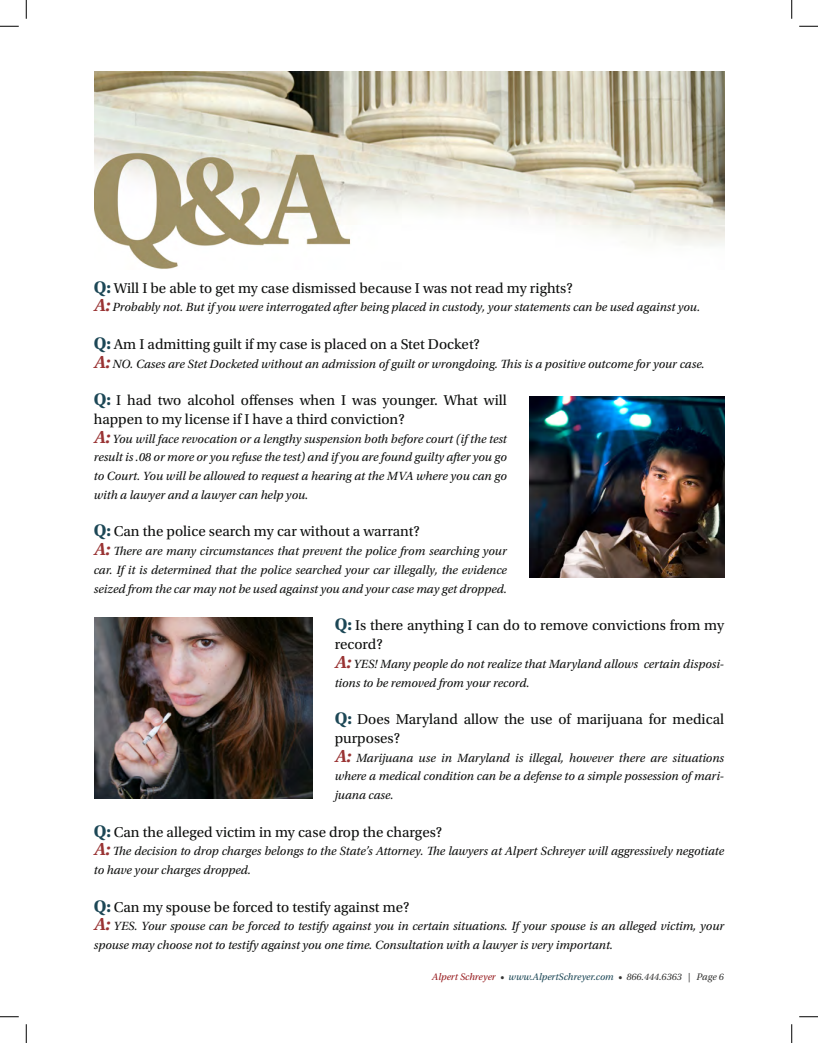
<style>
.page{position:relative;width:818px;height:1043px;background:#fff}
.page>*{position:absolute;margin:0;border:0;box-sizing:border-box;transform-origin:0 0}
.t1{font:15px/18.8px "Utopia Std";color:#0e0f0e}
.t2{font:italic 12.5px/18.8px "Utopia Std";color:#0e0f0e;text-align:justify}
.t3{font:italic 10px "Utopia Std";color:#1c4756}
.s1{font-weight:700;font-size:17.5px;color:#1c4756}
.s2{font-family:"Utopia";font-weight:700;font-size:17.5px;color:#933}
.s3{color:#961a1d}
.s4{color:#353534}
</style>
<div class="page">
<img style="left:529px;top:396px;width:195px;height:181px">
<img style="left:95px;top:617px;width:217px;height:181px">
<img style="left:95px;top:71px;width:630px;height:198px">
<svg style="left:0;top:25px;width:19px;height:2px"></svg>
<svg style="left:799px;top:25px;width:19px;height:2px"></svg>
<svg style="left:0;top:1016px;width:19px;height:1px"></svg>
<svg style="left:799px;top:1016px;width:19px;height:1px"></svg>
<svg style="left:25px;top:0;width:2px;height:19px"></svg>
<svg style="left:25px;top:1024px;width:2px;height:18px"></svg>
<svg style="left:791px;top:0;width:1px;height:19px"></svg>
<svg style="left:791px;top:1024px;width:1px;height:18px"></svg>
<p class="t1" style="left:94px;top:278px;width:480px"><span class="s1">Q:</span> Will I be able to get my case dismissed because I was not read my rights?</p>
<p class="t2" style="left:94px;top:298px;width:608px"><span class="s2">A:</span> Probably not. But if you were interrogated after being placed in custody, your statements can be used against you.</p>
<p class="t1" style="left:94px;top:335px;width:387px"><span class="s1">Q:</span> Am I admitting guilt if my case is placed on a Stet Docket?</p>
<p class="t2" style="left:94px;top:354px;width:612px"><span class="s2">A:</span> NO. Cases are Stet Docketed without an admission of guilt or wrongdoing. This is a positive outcome for your case.</p>
<p class="t1" style="left:94px;top:391px;width:414px"><span class="s1">Q:</span> I had two alcohol offenses when I was younger. What will happen to my license if I have a third conviction?</p>
<p class="t2" style="left:94px;top:429px;width:414px"><span class="s2">A:</span> You will face revocation or a lengthy suspension both before court (if the test result is .08 or more or you refuse the test) and if you are found guilty after you go to Court. You will be allowed to request a hearing at the MVA where you can go with a lawyer and a lawyer can help you.</p>
<p class="t1" style="left:94px;top:522px;width:327px"><span class="s1">Q:</span> Can the police search my car without a warrant?</p>
<p class="t2" style="left:94px;top:542px;width:414px"><span class="s2">A:</span> There are many circumstances that prevent the police from searching your car. If it is determined that the police searched your car illegally, the evidence seized from the car may not be used against you and your case may get dropped.</p>
<p class="t1" style="left:335px;top:616px;width:391px"><span class="s1">Q:</span> Is there anything I can do to remove convictions from my record?</p>
<p class="t2" style="left:335px;top:654px;width:391px"><span class="s2">A:</span> YES! Many people do not realize that Maryland allows certain disposi&shy;tions to be removed from your record.</p>
<p class="t1" style="left:335px;top:710px;width:391px"><span class="s1">Q:</span> Does Maryland allow the use of marijuana for medical purposes?</p>
<p class="t2" style="left:335px;top:748px;width:391px"><span class="s2">A:</span> Marijuana use in Maryland is illegal, however there are situations where a medical condition can be a defense to a simple possession of mari&shy;juana case.</p>
<p class="t1" style="left:94px;top:822px;width:350px"><span class="s1">Q:</span> Can the alleged victim in my case drop the charges?</p>
<p class="t2" style="left:94px;top:842px;width:631px"><span class="s2">A:</span> The decision to drop charges belongs to the State’s Attorney. The lawyers at Alpert Schreyer will aggressively negotiate to have your charges dropped.</p>
<p class="t1" style="left:94px;top:897px;width:317px"><span class="s1">Q:</span> Can my spouse be forced to testify against me?</p>
<p class="t2" style="left:94px;top:917px;width:632px"><span class="s2">A:</span> YES. Your spouse can be forced to testify against you in certain situations. If your spouse is an alleged victim, your spouse may choose not to testify against you one time. Consultation with a lawyer is very important.</p>
<p class="t3" style="left:432px;top:970px;width:293px"><span class="s3">Alpert Schreyer</span> <span class="s4">•</span> www.AlpertSchreyer.com <span class="s4">• 866.444.6363 | Page 6</span></p>
</div>
